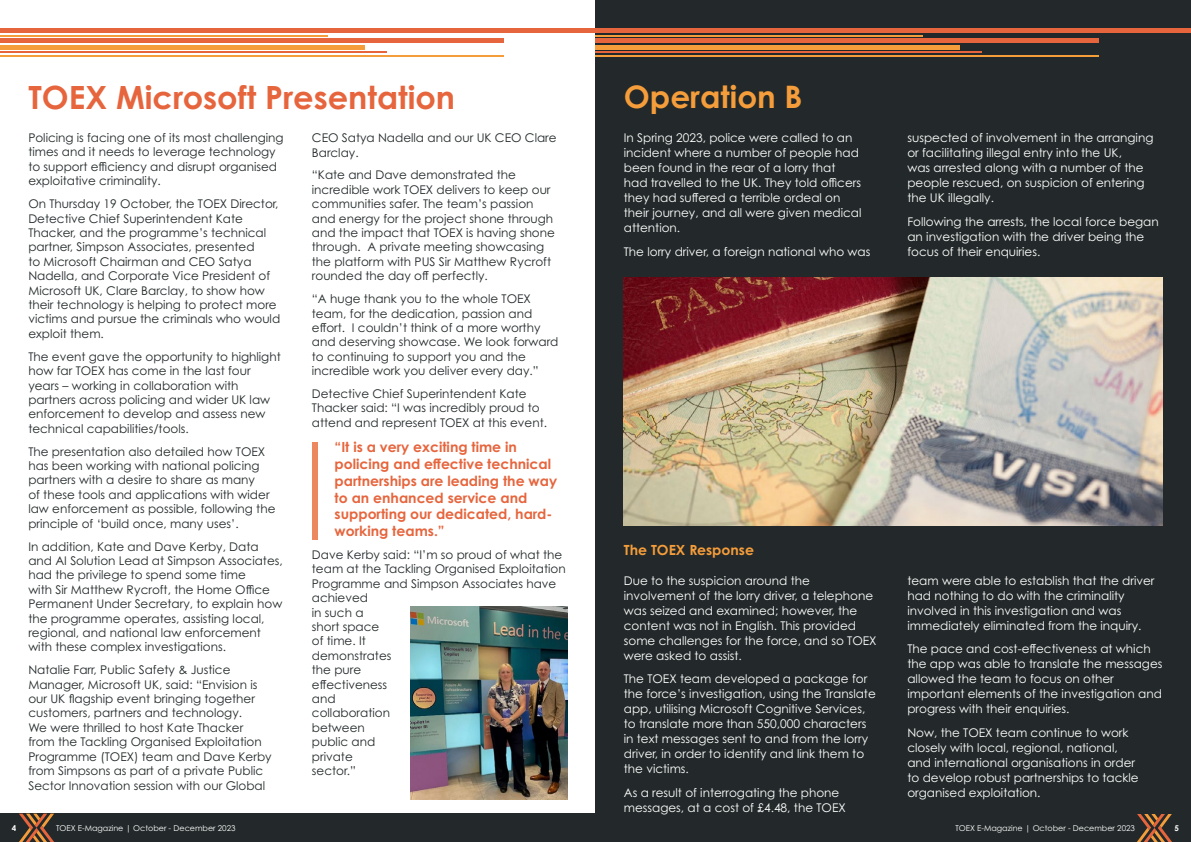
<style>
.page{position:relative;width:1191px;height:842px;background:#fff}
.page>*{position:absolute;margin:0;border:0;box-sizing:border-box;transform-origin:0 0}
.t1{font:700 32px "Century Gothic Pro";color:#e6653d}
.t2{font:700 31px "Century Gothic Pro";color:#f59d3b}
.t3{font:700 14px/16.8px "Century Gothic Pro";color:#e6653d}
.t4{font:700 14px "Century Gothic Pro";color:#f59d3b}
.t5{font:12px/14.4px "Century Gothic Pro";color:#23292a}
.t6{font:12px/15px "Century Gothic Pro";color:#fff}
.t7{font:8px "Century Gothic Pro";color:#fff}
.t8{font:700 8px "Century Gothic Pro";color:#fff}
</style>
<div class="page">
<div style="left:0;top:814px;width:1191px;height:28px;background:#23292a"></div>
<svg style="left:19px;top:814px;width:35px;height:28px"></svg>
<svg style="left:1137px;top:814px;width:35px;height:28px"></svg>
<div style="left:0;top:28px;width:879px;height:5px;background:#e6653d"></div>
<hr style="left:0;top:39px;width:503px;height:4px;background:#e6653d">
<hr style="left:0;top:35px;width:327px;height:2px;background:#f59d3b">
<hr style="left:0;top:51px;width:387px;height:2px;background:#e6653d">
<hr style="left:0;top:55px;width:503px;height:2px;background:#f59d3b">
<hr style="left:0;top:45px;width:364px;height:4px;background:#f59d3b">
<div style="left:312px;top:442px;width:5px;height:97px;background:#ec8760"></div>
<div style="left:595px;top:0;width:596px;height:814px;background:#23292a"></div>
<hr style="left:595px;top:39px;width:503px;height:4px;background:#e6653d">
<hr style="left:595px;top:35px;width:328px;height:2px;background:#f59d3b">
<hr style="left:595px;top:51px;width:387px;height:2px;background:#e6653d">
<hr style="left:595px;top:55px;width:503px;height:2px;background:#f59d3b">
<hr style="left:595px;top:45px;width:365px;height:4px;background:#f59d3b">
<div style="left:595px;top:28px;width:596px;height:5px;background:#e6653d"></div>
<img style="left:410px;top:607px;width:157px;height:192px">
<img style="left:624px;top:277px;width:538px;height:249px">
<h1 class="t1" style="left:28px;top:77px;width:428px">TOEX Microsoft Presentation</h1>
<p class="t5" style="left:28px;top:130px;width:257px">Policing is facing one of its most challenging times and it needs to leverage technology to support efficiency and disrupt organised exploitative criminality.</p>
<p class="t5" style="left:28px;top:197px;width:253px">On Thursday 19 October, the TOEX Director, Detective Chief Superintendent Kate Thacker, and the programme’s technical partner, Simpson Associates, presented<br>to Microsoft Chairman and CEO Satya Nadella, and Corporate Vice President of Microsoft UK, Clare Barclay, to show how their technology is helping to protect more victims and pursue the criminals who would exploit them.</p>
<p class="t5" style="left:28px;top:349px;width:254px">The event gave the opportunity to highlight how far TOEX has come in the last four years – working in collaboration with partners across policing and wider UK law enforcement to develop and assess new technical capabilities/tools.</p>
<p class="t5" style="left:28px;top:444px;width:249px">The presentation also detailed how TOEX has been working with national policing partners with a desire to share as many<br>of these tools and applications with wider law enforcement as possible, following the principle of ‘build once, many uses’.</p>
<p class="t5" style="left:28px;top:539px;width:256px">In addition, Kate and Dave Kerby, Data and AI Solution Lead at Simpson Associates, had the privilege to spend some time<br>with Sir Matthew Rycroft, the Home Office Permanent Under Secretary, to explain how the programme operates, assisting local, regional, and national law enforcement with these complex investigations.</p>
<p class="t5" style="left:28px;top:663px;width:245px">Natalie Farr, Public Safety &amp; Justice Manager, Microsoft UK, said: “Envision is our UK flagship event bringing together customers, partners and technology.<br>We were thrilled to host Kate Thacker from the Tackling Organised Exploitation Programme (TOEX) team and Dave Kerby from Simpsons as part of a private Public Sector Innovation session with our Global</p>
<p class="t5" style="left:312px;top:130px;width:246px">CEO Satya Nadella and our UK CEO Clare<br>Barclay.</p>
<p class="t5" style="left:312px;top:168px;width:244px">“Kate and Dave demonstrated the incredible work TOEX delivers to keep our communities safer. The team’s passion and energy for the project shone through and the impact that TOEX is having shone through. A private meeting showcasing the platform with PUS Sir Matthew Rycroft rounded the day off perfectly.</p>
<p class="t5" style="left:312px;top:291px;width:248px">“A huge thank you to the whole TOEX team, for the dedication, passion and effort. I couldn’t think of a more worthy and deserving showcase. We look forward to continuing to support you and the incredible work you deliver every day.”</p>
<p class="t5" style="left:312px;top:386px;width:237px">Detective Chief Superintendent Kate<br>Thacker said: “I was incredibly proud to attend and represent TOEX at this event.</p>
<p class="t3" style="left:334px;top:438px;width:224px">“It is a very exciting time in policing and effective technical partnerships are leading the way to an enhanced service and supporting our dedicated, hard&shy;working teams.”</p>
<p class="t5" style="left:312px;top:547px;width:255px">Dave Kerby said: “I’m so proud of what the team at the Tackling Organised Exploitation<br>Programme and Simpson Associates have achieved<br>in such a<br>short space<br>of time. It<br>demonstrates<br>the pure<br>effectiveness<br>and<br>collaboration<br>between<br>public and<br>private<br>sector.”</p>
<h2 class="t2" style="left:624px;top:77px;width:180px">Operation B</h2>
<p class="t6" style="left:624px;top:130px;width:239px">In Spring 2023, police were called to an incident where a number of people had been found in the rear of a lorry that had travelled to the UK. They told officers they had suffered a terrible ordeal on their journey, and all were given medical attention.</p>
<p class="t6" style="left:624px;top:244px;width:248px">The lorry driver, a foreign national who was</p>
<p class="t6" style="left:907px;top:130px;width:247px">suspected of involvement in the arranging or facilitating illegal entry into the UK,<br>was arrested along with a number of the people rescued, on suspicion of entering the UK illegally.</p>
<p class="t6" style="left:907px;top:214px;width:253px">Following the arrests, the local force began an investigation with the driver being the focus of their enquiries.</p>
<p class="t4" style="left:624px;top:541px;width:132px">The TOEX Response</p>
<p class="t6" style="left:624px;top:573px;width:254px">Due to the suspicion around the involvement of the lorry driver, a telephone was seized and examined; however, the content was not in English. This provided some challenges for the force, and so TOEX were asked to assist.</p>
<p class="t6" style="left:624px;top:671px;width:253px">The TOEX team developed a package for the force’s investigation, using the Translate app, utilising Microsoft Cognitive Services, to translate more than 550,000 characters in text messages sent to and from the lorry driver, in order to identify and link them to the victims.</p>
<p class="t6" style="left:624px;top:785px;width:223px">As a result of interrogating the phone messages, at a cost of £4.48, the TOEX</p>
<p class="t6" style="left:907px;top:573px;width:249px">team were able to establish that the driver had nothing to do with the criminality involved in this investigation and was immediately eliminated from the inquiry.</p>
<p class="t6" style="left:907px;top:641px;width:256px">The pace and cost-effectiveness at which the app was able to translate the messages allowed the team to focus on other important elements of the investigation and progress with their enquiries.</p>
<p class="t6" style="left:907px;top:725px;width:233px">Now, the TOEX team continue to work closely with local, regional, national, and international organisations in order to develop robust partnerships to tackle organised exploitation.</p>
<p class="t8" style="left:12px;top:823px;width:6px">4</p>
<p class="t7" style="left:56px;top:823px;width:181px">TOEX E-Magazine | October - December 2023</p>
<p class="t7" style="left:955px;top:823px;width:181px">TOEX E-Magazine | October - December 2023</p>
<p class="t8" style="left:1174px;top:823px;width:6px">5</p>
</div>
